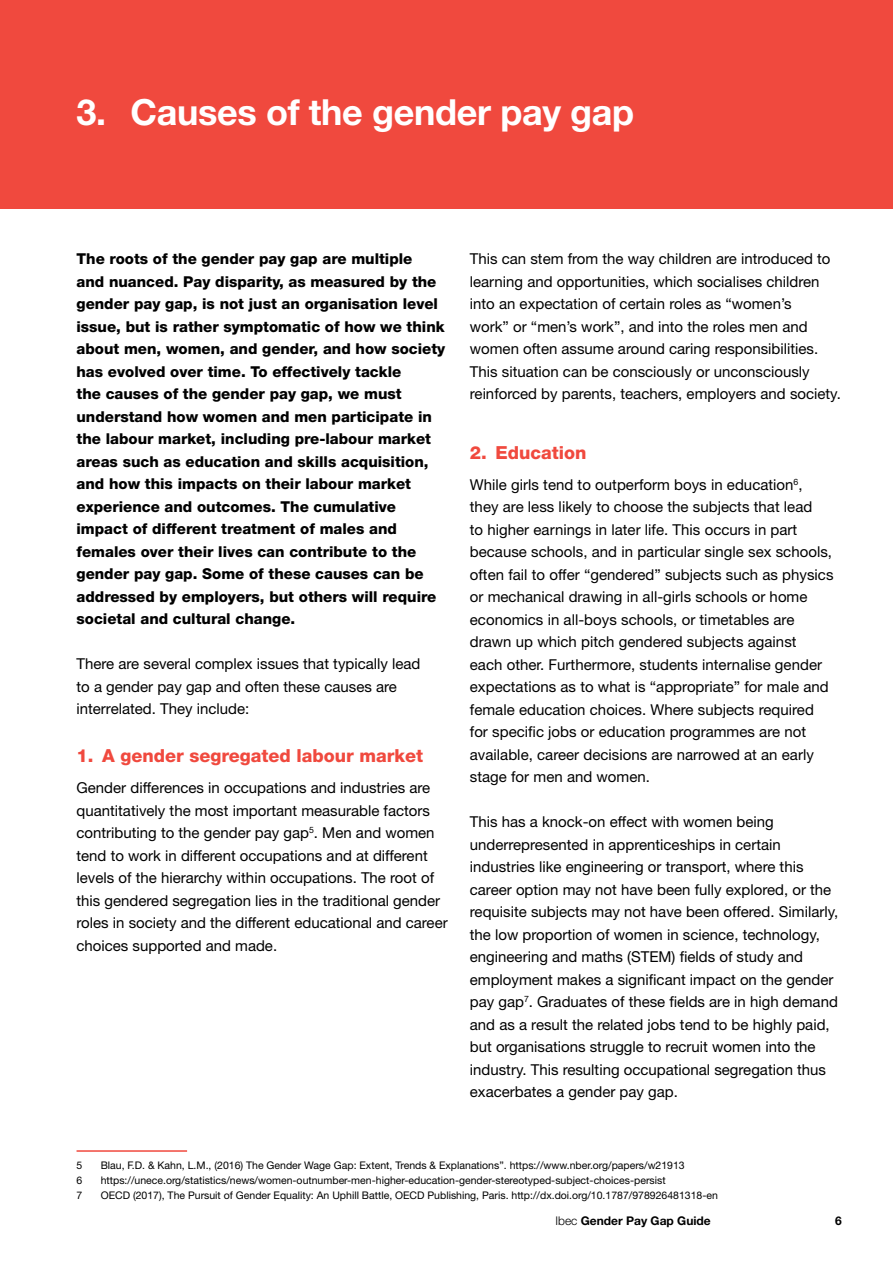
<style>
.page{position:relative;width:893px;height:1263px;background:#fff}
.page>*{position:absolute;margin:0;border:0;box-sizing:border-box;transform-origin:0 0}
.Heading{font:700 36px "Helvetica Neue LT Std";letter-spacing:-.01em;color:#fff}
.Heading_2{font:800 18px "Helvetica Neue LT Std";color:#f0493e}
.Body_Copy{font:15px/22.5px "Helvetica Neue LT Std";color:#000}
.Body_Copy-2{font:800 15px/22.5px "Helvetica Neue LT Std";color:#000}
.t1{font:700 12px "Helvetica Neue LT Std";color:#000}
.Footnotes{font:10.5px "Helvetica Neue LT Std";color:#000}
.Footnotes___Rule{font:10.5px "Helvetica Neue LT Std";color:#000}
.s1{font-weight:300}
</style>
<div class="page">
<div style="left:0;top:0;width:893px;height:209px;background:#f0493e"></div>
<hr style="left:77px;top:1150px;width:110px;height:2px;background:#f0493e">
<p class="Heading" style="left:77px;top:89px;width:559px">3. Causes of the gender pay gap</p>
<p class="Body_Copy-2" style="left:77px;top:248px;width:370px">The roots of the gender pay gap are multiple<br>and nuanced. Pay disparity, as measured by the gender pay gap, is not just an organisation level issue, but is rather symptomatic of how we think about men, women, and gender, and how society has evolved over time. To effectively tackle<br>the causes of the gender pay gap, we must understand how women and men participate in the labour market, including pre-labour market areas such as education and skills acquisition, and how this impacts on their labour market experience and outcomes. The cumulative impact of different treatment of males and females over their lives can contribute to the gender pay gap. Some of these causes can be addressed by employers, but others will require societal and cultural change.</p>
<p class="Body_Copy" style="left:77px;top:652px;width:345px">There are several complex issues that typically lead to a gender pay gap and often these causes are interrelated. They include:</p>
<p class="Heading_2" style="left:77px;top:745px;width:348px">1. A gender segregated labour market</p>
<p class="Body_Copy" style="left:77px;top:776px;width:373px">Gender differences in occupations and industries are quantitatively the most important measurable factors contributing to the gender pay gap<sup>5</sup>. Men and women tend to work in different occupations and at different levels of the hierarchy within occupations. The root of this gendered segregation lies in the traditional gender roles in society and the different educational and career choices supported and made.</p>
<p class="Body_Copy" style="left:470px;top:247px;width:372px">This can stem from the way children are introduced to learning and opportunities, which socialises children into an expectation of certain roles as “women’s<br>work” or “men’s work”, and into the roles men and women often assume around caring responsibilities.<br>This situation can be consciously or unconsciously reinforced by parents, teachers, employers and society.</p>
<p class="Heading_2" style="left:470px;top:442px;width:118px">2. Education</p>
<p class="Body_Copy" style="left:470px;top:473px;width:365px">While girls tend to outperform boys in education<sup>6</sup>, they are less likely to choose the subjects that lead<br>to higher earnings in later life. This occurs in part because schools, and in particular single sex schools, often fail to offer “gendered” subjects such as physics or mechanical drawing in all-girls schools or home economics in all-boys schools, or timetables are drawn up which pitch gendered subjects against<br>each other. Furthermore, students internalise gender expectations as to what is “appropriate” for male and female education choices. Where subjects required for specific jobs or education programmes are not available, career decisions are narrowed at an early stage for men and women.</p>
<p class="Body_Copy" style="left:470px;top:810px;width:370px">This has a knock-on effect with women being underrepresented in apprenticeships in certain industries like engineering or transport, where this career option may not have been fully explored, or the requisite subjects may not have been offered. Similarly, the low proportion of women in science, technology, engineering and maths (STEM) fields of study and employment makes a significant impact on the gender pay gap<sup>7</sup>. Graduates of these fields are in high demand and as a result the related jobs tend to be highly paid, but organisations struggle to recruit women into the industry. This resulting occupational segregation thus exacerbates a gender pay gap.</p>
<p class="Footnotes___Rule" style="left:77px;top:1159px;width:7px">5</p>
<p class="Footnotes___Rule" style="left:101px;top:1159px;width:586px">Blau, F.D. &amp; Kahn, L.M., (2016) The Gender Wage Gap: Extent, Trends &amp; Explanations”. https://www.nber.org/papers/w21913</p>
<p class="Footnotes" style="left:77px;top:1174px;width:7px">6</p>
<p class="Footnotes" style="left:101px;top:1174px;width:566px">https://unece.org/statistics/news/women-outnumber-men-higher-education-gender-stereotyped-subject-choices-persist</p>
<p class="Footnotes" style="left:77px;top:1189px;width:7px">7</p>
<p class="Footnotes" style="left:101px;top:1189px;width:619px">OECD (2017), The Pursuit of Gender Equality: An Uphill Battle, OECD Publishing, Paris. http://dx.doi.org/10.1787/978926481318-en</p>
<p class="t1" style="left:555px;top:1213px;width:157px"><span class="s1">Ibec</span> Gender Pay Gap Guide</p>
<p class="t1" style="left:835px;top:1213px;width:8px">6</p>
</div>
